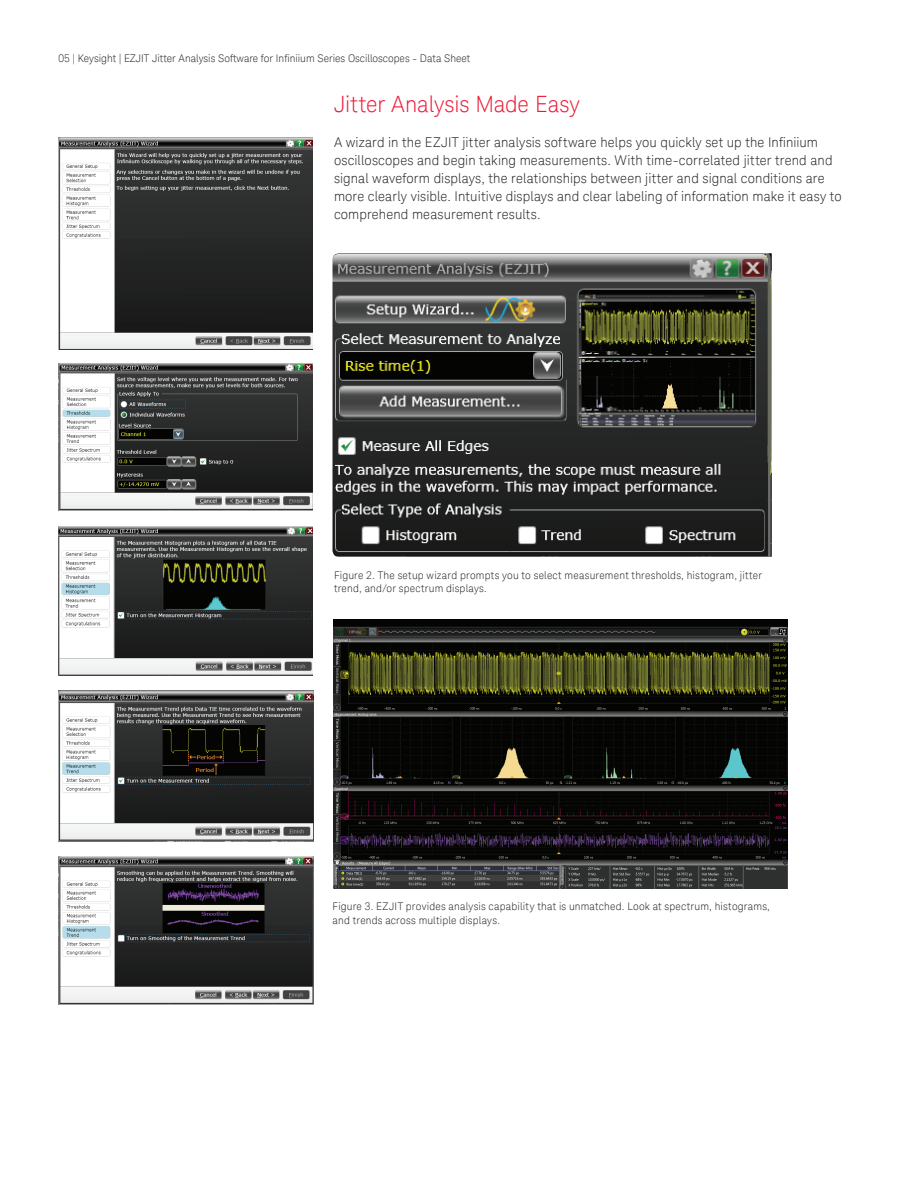
<style>
.page{position:relative;width:918px;height:1188px;background:#fff}
.page>*{position:absolute;margin:0;border:0;box-sizing:border-box;transform-origin:0 0}
.t1{font:300 22.5px "Keysight Sans";letter-spacing:-.005em;color:#ed1a36}
.t2{font:300 13.5px/18px "Keysight Sans";letter-spacing:.01em;color:#231f20}
.t3{font:300 10.5px/13.5px "Keysight Sans";letter-spacing:.015em;color:#231f20}
</style>
<div class="page">
<img style="left:333px;top:619px;width:454px;height:269px">
<img style="left:333px;top:253px;width:439px;height:304px">
<img style="left:59px;top:138px;width:254px;height:211px">
<img style="left:59px;top:363px;width:254px;height:148px">
<img style="left:59px;top:526px;width:254px;height:149px">
<img style="left:59px;top:691px;width:254px;height:150px">
<img style="left:59px;top:856px;width:254px;height:148px">
<p class="t3" style="left:59px;top:51px;width:413px">05 | Keysight | EZJIT Jitter Analysis Software for Infiniium Series Oscilloscopes - Data Sheet</p>
<h1 class="t1" style="left:334px;top:90px;width:248px">Jitter Analysis Made Easy</h1>
<p class="t2" style="left:334px;top:133px;width:509px">A wizard in the EZJIT jitter analysis software helps you quickly set up the Infiniium oscilloscopes and begin taking measurements. With time-correlated jitter trend and signal waveform displays, the relationships between jitter and signal conditions are more clearly visible. Intuitive displays and clear labeling of information make it easy to comprehend measurement results.</p>
<p class="t3" style="left:334px;top:569px;width:430px">Figure 2. The setup wizard prompts you to select measurement thresholds, histogram, jitter trend, and/or spectrum displays.</p>
<p class="t3" style="left:333px;top:900px;width:439px">Figure 3. EZJIT provides analysis capability that is unmatched. Look at spectrum, histograms, and trends across multiple displays.</p>
</div>
